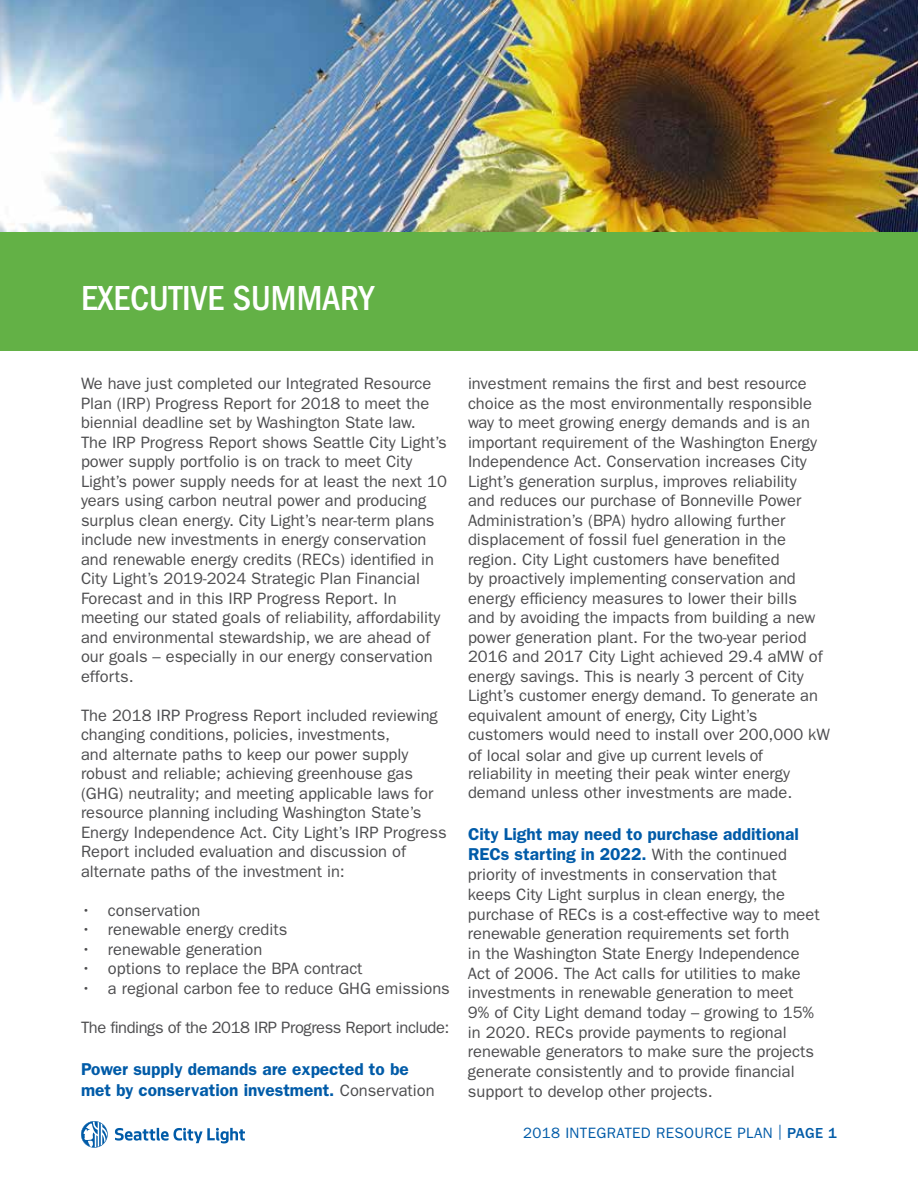
<style>
.page{position:relative;width:918px;height:1188px;background:#fff}
.page>*{position:absolute;margin:0;border:0;box-sizing:border-box;transform-origin:0 0}
.t1{font:500 condensed 36px "ITC Franklin Gothic Std";color:#fff}
.t2{font:600 17.25px/21px "ITC Franklin Gothic Std";color:#005ba8}
.t3{font:16.5px/19.5px "ITC Franklin Gothic Std";color:#4d4d4f}
.t4{font:16.5px "ITC Franklin Gothic Std";letter-spacing:-.025em;color:#4d4d4f}
.t5{font:16.5px "Franklin Gothic";color:#4d4d4f}
.t6{font:15px "ITC Franklin Gothic Std";letter-spacing:.025em;color:#005ba8}
.s1{font-weight:400;font-size:16.5px;color:#4d4d4f}
.s2{font-family:"ITC Franklin Gothic Std"}
.s3{font-weight:500}
</style>
<div class="page">
<svg style="left:115px;top:1128px;width:130px;height:15px"></svg>
<svg style="left:81px;top:1121px;width:27px;height:27px"></svg>
<img style="left:0;top:0;width:918px;height:232px">
<div style="left:0;top:232px;width:918px;height:119px;background:#63b146"></div>
<h1 class="t1" style="left:81px;top:278px;width:294px">EXECUTIVE SUMMARY</h1>
<p class="t3" style="left:81px;top:374px;width:367px">We have just completed our Integrated Resource Plan (IRP) Progress Report for 2018 to meet the biennial deadline set by Washington State law.<br>The IRP Progress Report shows Seattle City Light’s power supply portfolio is on track to meet City Light’s power supply needs for at least the next 10 years using carbon neutral power and producing surplus clean energy. City Light’s near-term plans include new investments in energy conservation and renewable energy credits (RECs) identified in City Light’s 2019-2024 Strategic Plan Financial Forecast and in this IRP Progress Report. In meeting our stated goals of reliability, affordability and environmental stewardship, we are ahead of our goals – especially in our energy conservation efforts.</p>
<p class="t3" style="left:81px;top:706px;width:367px">The 2018 IRP Progress Report included reviewing changing conditions, policies, investments,<br>and alternate paths to keep our power supply robust and reliable; achieving greenhouse gas (GHG) neutrality; and meeting applicable laws for resource planning including Washington State’s Energy Independence Act. City Light’s IRP Progress Report included evaluation and discussion of alternate paths of the investment in:</p>
<p class="t3" style="left:81px;top:901px;width:121px">• conservation</p>
<p class="t3" style="left:81px;top:920px;width:208px">• renewable energy credits</p>
<p class="t3" style="left:81px;top:940px;width:183px">• renewable generation</p>
<p class="t3" style="left:81px;top:959px;width:283px">• options to replace the BPA contract</p>
<p class="t3" style="left:81px;top:979px;width:370px">• a regional carbon fee to reduce GHG emissions</p>
<p class="t4" style="left:81px;top:1018px;width:370px">The findings of the 2018 IRP Progress Report include:</p>
<p class="t2" style="left:81px;top:1058px;width:355px">Power supply demands are expected to be met by conservation investment. <span class="s1">Conservation</span></p>
<p class="t3" style="left:468px;top:374px;width:364px">investment remains the first and best resource choice as the most environmentally responsible way to meet growing energy demands and is an important requirement of the Washington Energy Independence Act. Conservation increases City Light’s generation surplus, improves reliability<br>and reduces our purchase of Bonneville Power Administration’s (BPA) hydro allowing further displacement of fossil fuel generation in the region. City Light customers have benefited<br>by proactively implementing conservation and energy efficiency measures to lower their bills<br>and by avoiding the impacts from building a new power generation plant. For the two-year period 2016 and 2017 City Light achieved 29.4 aMW of energy savings. This is nearly 3 percent of City Light’s customer energy demand. To generate an equivalent amount of energy, City Light’s customers would need to install over 200,000 kW</p>
<p class="t5" style="left:468px;top:745px;width:297px"><span class="s2">of local solar and</span> give up current levels of</p>
<p class="t3" style="left:468px;top:764px;width:326px;line-height:18.9px">reliability in meeting their peak winter energy demand unless other investments are made.</p>
<p class="t2" style="left:468px;top:823px;width:333px;line-height:20.5px">City Light may need to purchase additional<br>RECs starting in 2022. <span class="s1">With the continued</span></p>
<p class="t3" style="left:468px;top:865px;width:353px">priority of investments in conservation that keeps City Light surplus in clean energy, the purchase of RECs is a cost-effective way to meet renewable generation requirements set forth<br>in the Washington State Energy Independence Act of 2006. The Act calls for utilities to make investments in renewable generation to meet<br>9% of City Light demand today – growing to 15% in 2020. RECs provide payments to regional renewable generators to make sure the projects generate consistently and to provide financial support to develop other projects.</p>
<p class="t6" style="left:523px;top:1124px;width:315px">2018 INTEGRATED RESOURCE PLAN | <span class="s3">PAGE 1</span></p>
</div>
